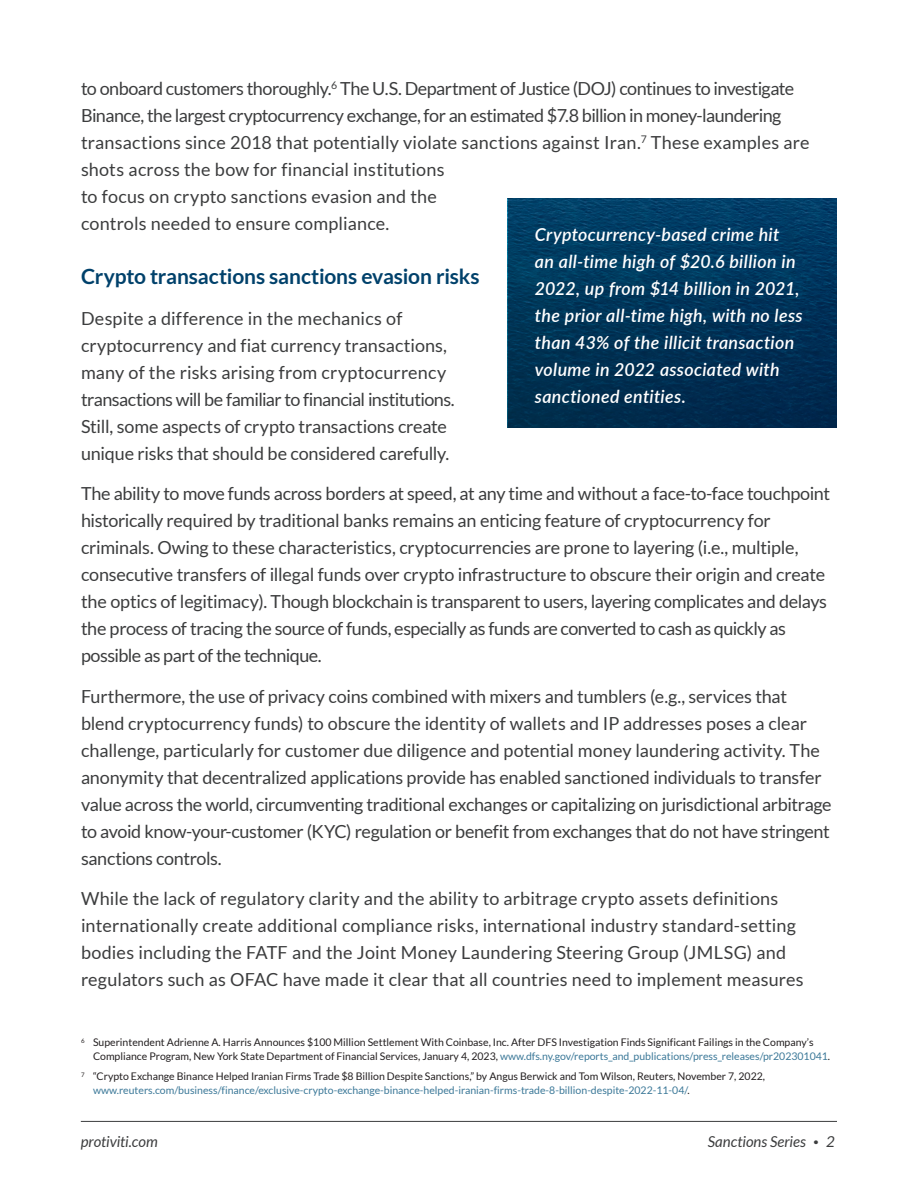
<style>
.page{position:relative;width:918px;height:1188px;background:#fff}
.page>*{position:absolute;margin:0;border:0;box-sizing:border-box;transform-origin:0 0}
.t1{font:700 21px "Lato";letter-spacing:-.005em;color:#00416b}
.t2{font:18px/27px "Lato";letter-spacing:-.01em;color:#3c3d3e}
.t3{font:18px/27px "Lato";letter-spacing:.01em;color:#3c3d3e}
.t4{font:italic 600 18px/27px "Lato";letter-spacing:.02em;color:#fff}
.t5{font:italic 15px "Lato";letter-spacing:-.005em;color:#3c3d3e}
.t6{font:10.5px/13.5px "Lato";color:#231f20}
.s1{color:#3b7898}
.s2{font-weight:700;font-style:normal;font-size:9px}
</style>
<div class="page">
<hr style="left:81px;top:1121px;width:756px;height:1px;background:#3c3d3e">
<svg style="left:508px;top:198px;width:328px;height:230px;background:#003459"></svg>
<p class="t2" style="left:81px;top:75px;width:730px">to onboard customers thoroughly.<sup>6</sup> The U.S. Department of Justice (DOJ) continues to investigate Binance, the largest cryptocurrency exchange, for an estimated $7.8 billion in money-laundering transactions since 2018 that potentially violate sanctions against Iran.<sup>7</sup> These examples are shots across the bow for financial institutions<br>to focus on crypto sanctions evasion and the<br>controls needed to ensure compliance.</p>
<p class="t1" style="left:81px;top:265px;width:400px">Crypto transactions sanctions evasion risks</p>
<p class="t2" style="left:81px;top:305px;width:375px">Despite a difference in the mechanics of cryptocurrency and fiat currency transactions, many of the risks arising from cryptocurrency transactions will be familiar to financial institutions.<br>Still, some aspects of crypto transactions create unique risks that should be considered carefully.</p>
<p class="t2" style="left:81px;top:480px;width:751px">The ability to move funds across borders at speed, at any time and without a face-to-face touchpoint historically required by traditional banks remains an enticing feature of cryptocurrency for criminals. Owing to these characteristics, cryptocurrencies are prone to layering (i.e., multiple, consecutive transfers of illegal funds over crypto infrastructure to obscure their origin and create the optics of legitimacy). Though blockchain is transparent to users, layering complicates and delays the process of tracing the source of funds, especially as funds are converted to cash as quickly as possible as part of the technique.</p>
<p class="t2" style="left:81px;top:683px;width:752px">Furthermore, the use of privacy coins combined with mixers and tumblers (e.g., services that blend cryptocurrency funds) to obscure the identity of wallets and IP addresses poses a clear challenge, particularly for customer due diligence and potential money laundering activity. The anonymity that decentralized applications provide has enabled sanctioned individuals to transfer value across the world, circumventing traditional exchanges or capitalizing on jurisdictional arbitrage to avoid know-your-customer (KYC) regulation or benefit from exchanges that do not have stringent sanctions controls.</p>
<p class="t3" style="left:81px;top:885px;width:724px">While the lack of regulatory clarity and the ability to arbitrage crypto assets definitions internationally create additional compliance risks, international industry standard-setting bodies including the FATF and the Joint Money Laundering Steering Group (JMLSG) and regulators such as OFAC have made it clear that all countries need to implement measures</p>
<p class="t4" style="left:535px;top:220px;width:269px">Cryptocurrency-based crime hit an all-time high of $20.6 billion in<br>2022, up from $14 billion in 2021, the prior all-time high, with no less than 43% of the illicit transaction volume in 2022 associated with sanctioned entities.</p>
<p class="t6" style="left:93px;top:1036px;width:739px;text-indent:-12px"><sup>6</sup> Superintendent Adrienne A. Harris Announces $100 Million Settlement With Coinbase, Inc. After DFS Investigation Finds Significant Failings in the Company’s<br>Compliance Program, New York State Department of Financial Services, January 4, 2023, <span class="s1">www.dfs.ny.gov/reports_and_publications/press_releases/pr202301041</span>.</p>
<p class="t6" style="left:93px;top:1069px;width:674px;text-indent:-12px"><sup>7</sup> “Crypto Exchange Binance Helped Iranian Firms Trade $8 Billion Despite Sanctions,” by Angus Berwick and Tom Wilson, Reuters, November 7, 2022, <span class="s1">www.reuters.com/business/finance/exclusive-crypto-exchange-binance-helped-iranian-firms-trade-8-billion-despite-2022-11-04/</span>.</p>
<p class="t5" style="left:81px;top:1133px;width:78px">protiviti.com</p>
<p class="t5" style="left:708px;top:1133px;width:129px">Sanctions Series <span class="s2">•</span> 2</p>
</div>
